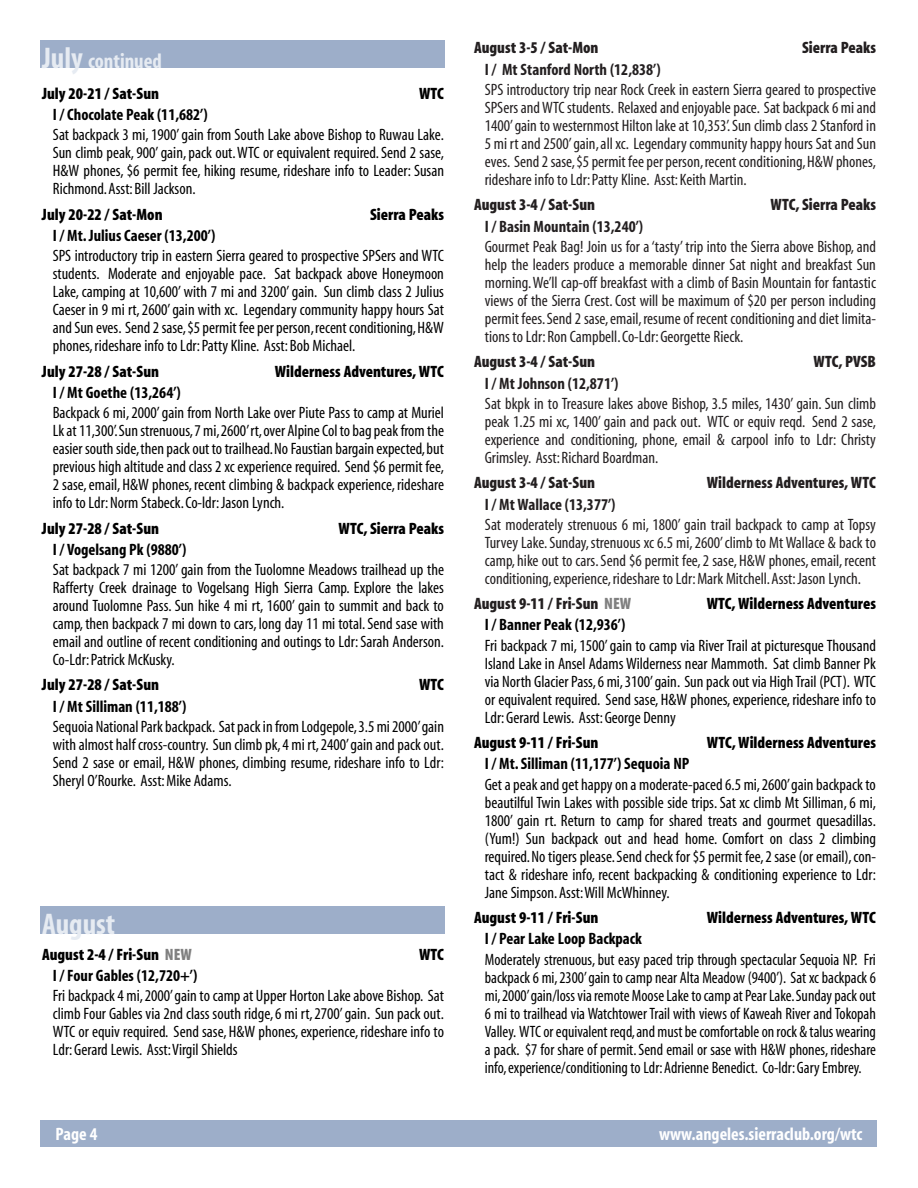
<style>
.page{position:relative;width:918px;height:1188px;background:#fff}
.page>*{position:absolute;margin:0;border:0;box-sizing:border-box;transform-origin:0 0}
.t1{font:30px "Myriad MM 700 300";color:#e6ebf2}
.t2{font:21px "Myriad MM 700 300";color:#e6ebf2}
.t3{font:18px "Myriad MM 700 300";color:#fff}
.t4{font:16.5px/18px "Myriad MM 400 300";color:#000;text-align:justify}
.t5{font:16.5px/18px "Myriad MM 400 300";color:#231f20;text-align:justify}
.t6{font:16.5px "Myriad MM 830 300";color:#000}
.t7{font:16.5px "Myriad MM 700 300";color:#000}
.t8{font:16.5px "Myriad MM 830 300";color:#231f20}
.t9{font:16.5px "Myriad MM 700 300";color:#231f20}
.s1{font-size:30px}
.s2{color:#808080}
</style>
<div class="page">
<div style="left:40px;top:1120px;width:838px;height:28px;background:#9daec9"></div>
<div style="left:40px;top:40px;width:406px;height:28px;background:#9daec9"></div>
<div style="left:40px;top:906px;width:406px;height:28px;background:#9daec9"></div>
<p class="t2" style="left:42px;top:55px;width:121px"><span class="s1">July</span> continued</p>
<p class="t6" style="left:42px;top:88px;width:119px">July 20-21 / Sat-Sun</p>
<p class="t6" style="left:419px;top:88px;width:26px">WTC</p>
<p class="t7" style="left:53px;top:109px;width:156px">I / Chocolate Peak (11,682’)</p>
<p class="t4" style="left:53px;top:127px;width:393px">Sat backpack 3 mi, 1900’ gain from South Lake above Bishop to Ruwau Lake.<br>Sun climb peak, 900’ gain, pack out.WTC or equivalent required. Send 2 sase, H&amp;W phones, $6 permit fee, hiking resume, rideshare info to Leader: Susan Richmond.Asst:Bill Jackson.</p>
<p class="t6" style="left:42px;top:209px;width:122px">July 20-22 / Sat-Mon</p>
<p class="t6" style="left:370px;top:209px;width:75px">Sierra Peaks</p>
<p class="t7" style="left:53px;top:230px;width:164px">I / Mt. Julius Caeser (13,200’)</p>
<p class="t4" style="left:53px;top:248px;width:393px">SPS introductory trip in eastern Sierra geared to prospective SPSers and WTC students. Moderate and enjoyable pace. Sat backpack above Honeymoon Lake, camping at 10,600’ with 7 mi and 3200’ gain. Sun climb class 2 Julius Caeser in 9 mi rt, 2600’ gain with xc. Legendary community happy hours Sat and Sun eves. Send 2 sase,$5 permit fee per person,recent conditioning,H&amp;W phones, rideshare info to Ldr:Patty Kline. Asst:Bob Michael.</p>
<p class="t6" style="left:42px;top:366px;width:119px">July 27-28 / Sat-Sun</p>
<p class="t6" style="left:275px;top:366px;width:171px">Wilderness Adventures, WTC</p>
<p class="t7" style="left:53px;top:387px;width:129px">I / Mt Goethe (13,264’)</p>
<p class="t4" style="left:53px;top:405px;width:393px">Backpack 6 mi, 2000’ gain from North Lake over Piute Pass to camp at Muriel Lk at 11,300’.Sun strenuous,7 mi,2600’rt,over Alpine Col to bag peak from the easier south side,then pack out to trailhead.No Faustian bargain expected,but previous high altitude and class 2 xc experience required. Send $6 permit fee, 2 sase, email, H&amp;W phones, recent climbing &amp; backpack experience, rideshare info to Ldr:Norm Stabeck.Co-ldr:Jason Lynch.</p>
<p class="t6" style="left:42px;top:523px;width:119px">July 27-28 / Sat-Sun</p>
<p class="t6" style="left:338px;top:523px;width:107px">WTC, Sierra Peaks</p>
<p class="t7" style="left:53px;top:544px;width:135px">I / Vogelsang Pk (9880’)</p>
<p class="t4" style="left:53px;top:562px;width:393px">Sat backpack 7 mi 1200’ gain from the Tuolomne Meadows trailhead up the Rafferty Creek drainage to Vogelsang High Sierra Camp. Explore the lakes around Tuolomne Pass. Sun hike 4 mi rt, 1600’ gain to summit and back to camp, then backpack 7 mi down to cars, long day 11 mi total. Send sase with email and outline of recent conditioning and outings to Ldr: Sarah Anderson.<br>Co-Ldr:Patrick McKusky.</p>
<p class="t6" style="left:42px;top:680px;width:119px">July 27-28 / Sat-Sun</p>
<p class="t6" style="left:419px;top:680px;width:26px">WTC</p>
<p class="t7" style="left:53px;top:701px;width:135px">I / Mt Silliman (11,188’)</p>
<p class="t4" style="left:53px;top:719px;width:393px">Sequoia National Park backpack. Sat pack in from Lodgepole,3.5 mi 2000’gain with almost half cross-country. Sun climb pk,4 mi rt,2400’gain and pack out.<br>Send 2 sase or email, H&amp;W phones, climbing resume, rideshare info to Ldr:<br>Sheryl O’Rourke. Asst:Mike Adams.</p>
<h1 class="t1" style="left:42px;top:915px;width:75px">August</h1>
<p class="t6" style="left:42px;top:949px;width:152px">August 2-4 / Fri-Sun <span class="s2">NEW</span></p>
<p class="t6" style="left:419px;top:949px;width:26px">WTC</p>
<p class="t7" style="left:53px;top:970px;width:146px">I / Four Gables (12,720+’)</p>
<p class="t4" style="left:53px;top:988px;width:393px">Fri backpack 4 mi,2000’gain to camp at Upper Horton Lake above Bishop. Sat climb Four Gables via 2nd class south ridge, 6 mi rt, 2700’ gain. Sun pack out.<br>WTC or equiv required. Send sase, H&amp;W phones, experience, rideshare info to Ldr:Gerard Lewis. Asst:Virgil Shields</p>
<p class="t8" style="left:474px;top:43px;width:126px">August 3-5 / Sat-Mon</p>
<p class="t8" style="left:802px;top:43px;width:75px">Sierra Peaks</p>
<p class="t9" style="left:485px;top:64px;width:177px">I / Mt Stanford North (12,838’)</p>
<p class="t5" style="left:485px;top:82px;width:393px">SPS introductory trip near Rock Creek in eastern Sierra geared to prospective SPSers and WTC students. Relaxed and enjoyable pace. Sat backpack 6 mi and 1400’gain to westernmost Hilton lake at 10,353’.Sun climb class 2 Stanford in 5 mi rt and 2500’gain,all xc. Legendary community happy hours Sat and Sun eves. Send 2 sase,$5 permit fee per person,recent conditioning,H&amp;W phones, rideshare info to Ldr:Patty Kline. Asst:Keith Martin.</p>
<p class="t8" style="left:474px;top:200px;width:123px">August 3-4 / Sat-Sun</p>
<p class="t8" style="left:770px;top:200px;width:107px">WTC, Sierra Peaks</p>
<p class="t9" style="left:485px;top:221px;width:160px">I / Basin Mountain (13,240’)</p>
<p class="t5" style="left:485px;top:239px;width:393px">Gourmet Peak Bag! Join us for a ‘tasty’ trip into the Sierra above Bishop, and help the leaders produce a memorable dinner Sat night and breakfast Sun morning.We’ll cap-off breakfast with a climb of Basin Mountain for fantastic views of the Sierra Crest. Cost will be maximum of $20 per person including permit fees.Send 2 sase,email,resume of recent conditioning and diet limita&shy;tions to Ldr:Ron Campbell.Co-Ldr:Georgette Rieck.</p>
<p class="t8" style="left:474px;top:357px;width:123px">August 3-4 / Sat-Sun</p>
<p class="t8" style="left:814px;top:357px;width:64px">WTC, PVSB</p>
<p class="t9" style="left:485px;top:378px;width:135px">I / Mt Johnson (12,871’)</p>
<p class="t5" style="left:485px;top:396px;width:393px">Sat bkpk in to Treasure lakes above Bishop, 3.5 miles, 1430’ gain. Sun climb peak 1.25 mi xc, 1400’ gain and pack out. WTC or equiv reqd. Send 2 sase, experience and conditioning, phone, email &amp; carpool info to Ldr: Christy Grimsley. Asst:Richard Boardman.</p>
<p class="t8" style="left:474px;top:477px;width:123px">August 3-4 / Sat-Sun</p>
<p class="t8" style="left:707px;top:477px;width:171px">Wilderness Adventures, WTC</p>
<p class="t9" style="left:485px;top:499px;width:132px">I / Mt Wallace (13,377’)</p>
<p class="t5" style="left:485px;top:517px;width:393px">Sat moderately strenuous 6 mi, 1800’ gain trail backpack to camp at Topsy Turvey Lake. Sunday, strenuous xc 6.5 mi, 2600’ climb to Mt Wallace &amp; back to camp, hike out to cars. Send $6 permit fee, 2 sase, H&amp;W phones, email, recent conditioning, experience, rideshare to Ldr:Mark Mitchell.Asst:Jason Lynch.</p>
<p class="t8" style="left:474px;top:598px;width:159px">August 9-11 / Fri-Sun <span class="s2">NEW</span></p>
<p class="t6" style="left:707px;top:598px;width:171px">WTC, Wilderness Adventures</p>
<p class="t7" style="left:485px;top:620px;width:142px">I / Banner Peak (12,936’)</p>
<p class="t4" style="left:485px;top:638px;width:393px">Fri backpack 7 mi, 1500’ gain to camp via River Trail at picturesque Thousand Island Lake in Ansel Adams Wilderness near Mammoth. Sat climb Banner Pk via North Glacier Pass,6 mi,3100’gain. Sun pack out via High Trail (PCT). WTC or equivalent required. Send sase, H&amp;W phones, experience, rideshare info to Ldr:Gerard Lewis. Asst:George Denny</p>
<p class="t6" style="left:474px;top:737px;width:126px">August 9-11 / Fri-Sun</p>
<p class="t6" style="left:707px;top:737px;width:171px">WTC, Wilderness Adventures</p>
<p class="t7" style="left:485px;top:759px;width:206px">I / Mt. Silliman (11,177’) Sequoia NP</p>
<p class="t4" style="left:485px;top:777px;width:393px">Get a peak and get happy on a moderate-paced 6.5 mi,2600’gain backpack to beautilful Twin Lakes with possible side trips. Sat xc climb Mt Silliman, 6 mi, 1800’ gain rt. Return to camp for shared treats and gourmet quesadillas. (Yum!) Sun backpack out and head home. Comfort on class 2 climbing required.No tigers please.Send check for $5 permit fee,2 sase (or email),con&shy;tact &amp; rideshare info, recent backpacking &amp; conditioning experience to Ldr:<br>Jane Simpson.Asst:Will McWhinney.</p>
<p class="t6" style="left:474px;top:912px;width:126px">August 9-11 / Fri-Sun</p>
<p class="t6" style="left:707px;top:912px;width:171px">Wilderness Adventures, WTC</p>
<p class="t7" style="left:485px;top:934px;width:159px">I / Pear Lake Loop Backpack</p>
<p class="t4" style="left:485px;top:952px;width:393px">Moderately strenuous, but easy paced trip through spectacular Sequoia NP. Fri backpack 6 mi,2300’gain to camp near Alta Meadow (9400’). Sat xc backpack 6 mi,2000’gain/loss via remote Moose Lake to camp at Pear Lake.Sunday pack out 6 mi to trailhead via Watchtower Trail with views of Kaweah River and Tokopah Valley. WTC or equivalent reqd,and must be comfortable on rock &amp; talus wearing a pack. $7 for share of permit. Send email or sase with H&amp;W phones, rideshare info, experience/conditioning to Ldr:Adrienne Benedict. Co-ldr:Gary Embrey.</p>
<p class="t3" style="left:55px;top:1128px;width:43px">Page 4</p>
<p class="t3" style="left:659px;top:1128px;width:205px">www.angeles.sierraclub.org/wtc</p>
</div>
